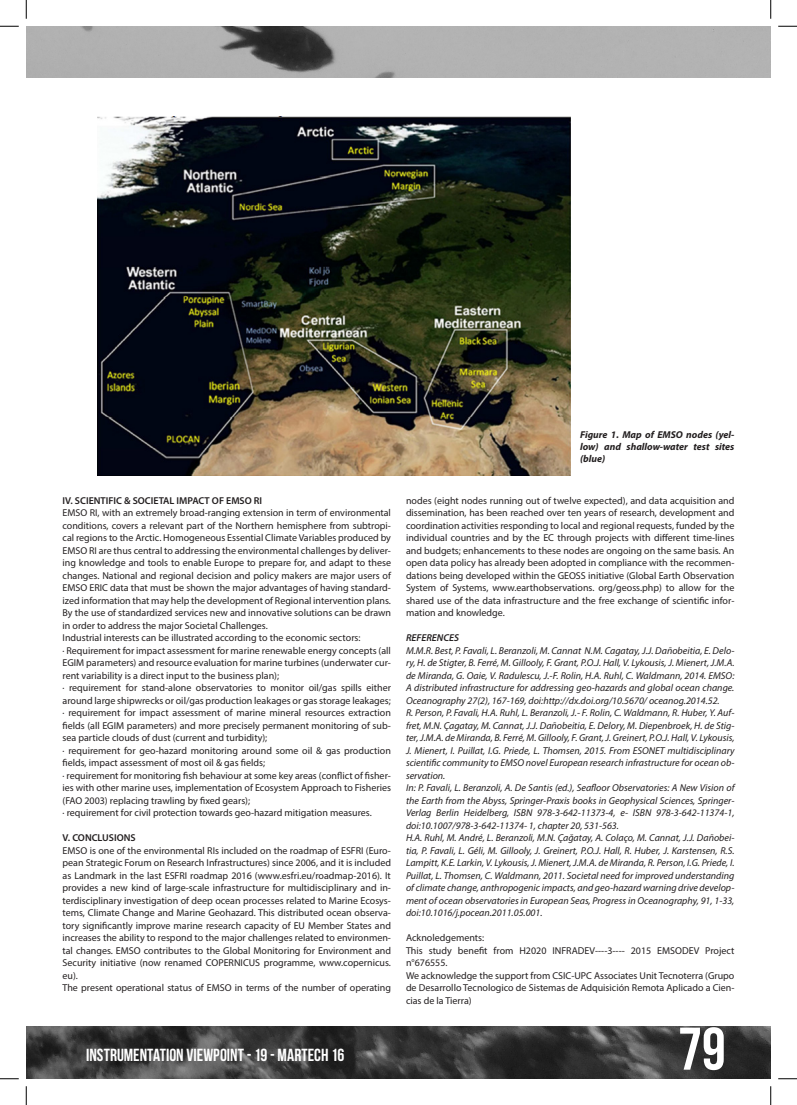
<style>
.page{position:relative;width:797px;height:1105px;background:#fff}
.page>*{position:absolute;margin:0;border:0;box-sizing:border-box;transform-origin:0 0}
.t1{font:700 60px "Bebas Neue";color:#fff}
.t2{font:700 17.5px "Bebas Neue";color:#fff}
.CUERPO_TEXTO{font:10px/12.5px "Myriad Pro";color:#231f20;text-align:justify}
.CUERPO_TEXTO-2{font:italic 10px/12.5px "Myriad Pro";color:#231f20;text-align:justify}
.pie_de_foto{font:italic 700 10px/12px "Myriad Pro";color:#231f20;text-align:justify}
.CUERPO_TEXTO-3{font:600 10px "Myriad Pro";color:#231f20}
.CUERPO_TEXTO-4{font:italic 600 10px "Myriad Pro";color:#231f20}
</style>
<div class="page">
<img style="left:26px;top:1026px;width:744px;height:53px">
<img style="left:26px;top:26px;width:744px;height:52px">
<img style="left:98px;top:116px;width:472px;height:359px">
<svg style="left:0;top:25px;width:19px;height:2px"></svg>
<svg style="left:778px;top:25px;width:19px;height:2px"></svg>
<svg style="left:0;top:1078px;width:19px;height:1px"></svg>
<svg style="left:778px;top:1078px;width:19px;height:1px"></svg>
<svg style="left:25px;top:0;width:2px;height:19px"></svg>
<svg style="left:25px;top:1086px;width:2px;height:19px"></svg>
<svg style="left:770px;top:0;width:1px;height:19px"></svg>
<svg style="left:770px;top:1086px;width:1px;height:19px"></svg>
<p class="CUERPO_TEXTO-3" style="left:62px;top:494px;width:201px">IV. SCIENTIFIC &amp; SOCIETAL IMPACT OF EMSO RI</p>
<p class="CUERPO_TEXTO" style="left:62px;top:507px;width:330px">EMSO RI, with an extremely broad‐ranging extension in term of environmental conditions, covers a relevant part of the Northern hemisphere from subtropi&shy;cal regions to the Arctic. Homogeneous Essential Climate Variables produced by EMSO RI are thus central to addressing the environmental challenges by deliver&shy;ing knowledge and tools to enable Europe to prepare for, and adapt to these changes. National and regional decision and policy makers are major users of EMSO ERIC data that must be shown the major advantages of having standard&shy;ized information that may help the development of Regional intervention plans.<br>By the use of standardized services new and innovative solutions can be drawn in order to address the major Societal Challenges.</p>
<p class="CUERPO_TEXTO" style="left:62px;top:632px;width:299px">Industrial interests can be illustrated according to the economic sectors:</p>
<p class="CUERPO_TEXTO" style="left:62px;top:644px;width:330px">· Requirement for impact assessment for marine renewable energy concepts (all EGIM parameters) and resource evaluation for marine turbines (underwater cur&shy;rent variability is a direct input to the business plan);</p>
<p class="CUERPO_TEXTO" style="left:62px;top:682px;width:330px">· requirement for stand‐alone observatories to monitor oil/gas spills either around large shipwrecks or oil/gas production leakages or gas storage leakages; · requirement for impact assessment of marine mineral resources extraction fields (all EGIM parameters) and more precisely permanent monitoring of sub&shy;sea particle clouds of dust (current and turbidity);</p>
<p class="CUERPO_TEXTO" style="left:62px;top:744px;width:330px">· requirement for geo-hazard monitoring around some oil &amp; gas production fields, impact assessment of most oil &amp; gas fields;</p>
<p class="CUERPO_TEXTO" style="left:62px;top:769px;width:330px">· requirement for monitoring fish behaviour at some key areas (conflict of fisher&shy;ies with other marine uses, implementation of Ecosystem Approach to Fisheries (FAO 2003) replacing trawling by fixed gears);</p>
<p class="CUERPO_TEXTO" style="left:62px;top:807px;width:311px">· requirement for civil protection towards geo-hazard mitigation measures.</p>
<p class="CUERPO_TEXTO-3" style="left:62px;top:832px;width:75px">V. CONCLUSIONS</p>
<p class="CUERPO_TEXTO" style="left:62px;top:844px;width:330px">EMSO is one of the environmental RIs included on the roadmap of ESFRI (Euro&shy;pean Strategic Forum on Research Infrastructures) since 2006, and it is included as Landmark in the last ESFRI roadmap 2016 (www.esfri.eu/roadmap-2016). It provides a new kind of large‐scale infrastructure for multidisciplinary and in&shy;terdisciplinary investigation of deep ocean processes related to Marine Ecosys&shy;tems, Climate Change and Marine Geohazard. This distributed ocean observa&shy;tory significantly improve marine research capacity of EU Member States and increases the ability to respond to the major challenges related to environmen&shy;tal changes. EMSO contributes to the Global Monitoring for Environment and Security initiative (now renamed COPERNICUS programme, www.copernicus. eu).</p>
<p class="CUERPO_TEXTO" style="left:62px;top:982px;width:330px">The present operational status of EMSO in terms of the number of operating</p>
<h2 class="t2" style="left:86px;top:1046px;width:260px">INSTRUMENTATION VIEWPOINT - 19 - MARTECH 16</h2>
<p class="pie_de_foto" style="left:580px;top:429px;width:156px">Figure 1. Map of EMSO nodes (yel&shy;low) and shallow-water test sites (blue)</p>
<p class="CUERPO_TEXTO" style="left:406px;top:494px;width:330px">nodes (eight nodes running out of twelve expected), and data acquisition and dissemination, has been reached over ten years of research, development and coordination activities responding to local and regional requests, funded by the individual countries and by the EC through projects with different time‐lines and budgets; enhancements to these nodes are ongoing on the same basis. An open data policy has already been adopted in compliance with the recommen&shy;dations being developed within the GEOSS initiative (Global Earth Observation System of Systems, www.earthobservations. org/geoss.php) to allow for the shared use of the data infrastructure and the free exchange of scientific infor&shy;mation and knowledge.</p>
<p class="CUERPO_TEXTO-4" style="left:406px;top:632px;width:54px">REFERENCES</p>
<p class="CUERPO_TEXTO-2" style="left:406px;top:644px;width:330px">M.M.R. Best, P. Favali, L. Beranzoli, M. Cannat N.M. Cagatay, J.J. Dañobeitia, E. Delo&shy;ry, H. de Stigter, B. Ferré, M. Gillooly, F. Grant, P.O.J. Hall, V. Lykousis, J. Mienert, J.M.A. de Miranda, G. Oaie, V. Radulescu, J.-F. Rolin, H.A. Ruhl, C. Waldmann, 2014. EMSO:<br>A distributed infrastructure for addressing geo-hazards and global ocean change.<br>Oceanography 27(2), 167-169, doi:http://dx.doi.org/10.5670/ oceanog.2014.52.</p>
<p class="CUERPO_TEXTO-2" style="left:406px;top:707px;width:330px">R. Person, P. Favali, H.A. Ruhl, L. Beranzoli, J.- F. Rolin, C. Waldmann, R. Huber, Y. Auf&shy;fret, M.N. Çagatay, M. Cannat, J.J. Dañobeitia, E. Delory, M. Diepenbroek, H. de Stig&shy;ter, J.M.A. de Miranda, B. Ferré, M. Gillooly, F. Grant, J. Greinert, P.O.J. Hall, V. Lykousis, J. Mienert, I. Puillat, I.G. Priede, L. Thomsen, 2015. From ESONET multidisciplinary scientific community to EMSO novel European research infrastructure for ocean ob&shy;servation.</p>
<p class="CUERPO_TEXTO-2" style="left:406px;top:782px;width:330px">In: P. Favali, L. Beranzoli, A. De Santis (ed.), Seafloor Observatories: A New Vision of the Earth from the Abyss, Springer-Praxis books in Geophysical Sciences, Springer-Verlag Berlin Heidelberg, ISBN 978-3-642-11373-4, e- ISBN 978-3-642-11374-1, doi:10.1007/978-3-642-11374- 1, chapter 20, 531-563.</p>
<p class="CUERPO_TEXTO-2" style="left:406px;top:832px;width:330px">H.A. Ruhl, M. André, L. Beranzoli, M.N. Çağatay, A. Colaço, M. Cannat, J.J. Dañobei&shy;tia, P. Favali, L. Géli, M. Gillooly, J. Greinert, P.O.J. Hall, R. Huber, J. Karstensen, R.S.<br>Lampitt, K.E. Larkin, V. Lykousis, J. Mienert, J.M.A. de Miranda, R. Person, I.G. Priede, I.<br>Puillat, L. Thomsen, C. Waldmann, 2011. Societal need for improved understanding of climate change, anthropogenic impacts, and geo-hazard warning drive develop&shy;ment of ocean observatories in European Seas, Progress in Oceanography, 91, 1-33, doi:10.1016/j.pocean.2011.05.001.</p>
<p class="CUERPO_TEXTO" style="left:406px;top:932px;width:80px">Acknoledgements:</p>
<p class="CUERPO_TEXTO" style="left:406px;top:944px;width:330px">This study benefit from H2020 INFRADEV‐‐‐‐3‐‐‐‐ 2015 EMSODEV Project n°676555.</p>
<p class="CUERPO_TEXTO" style="left:406px;top:969px;width:330px">We acknowledge the support from CSIC-UPC Associates Unit Tecnoterra (Grupo de Desarrollo Tecnologico de Sistemas de Adquisición Remota Aplicado a Cien&shy;cias de la Tierra)</p>
<h1 class="t1" style="left:678px;top:1016px;width:49px">79</h1>
</div>
